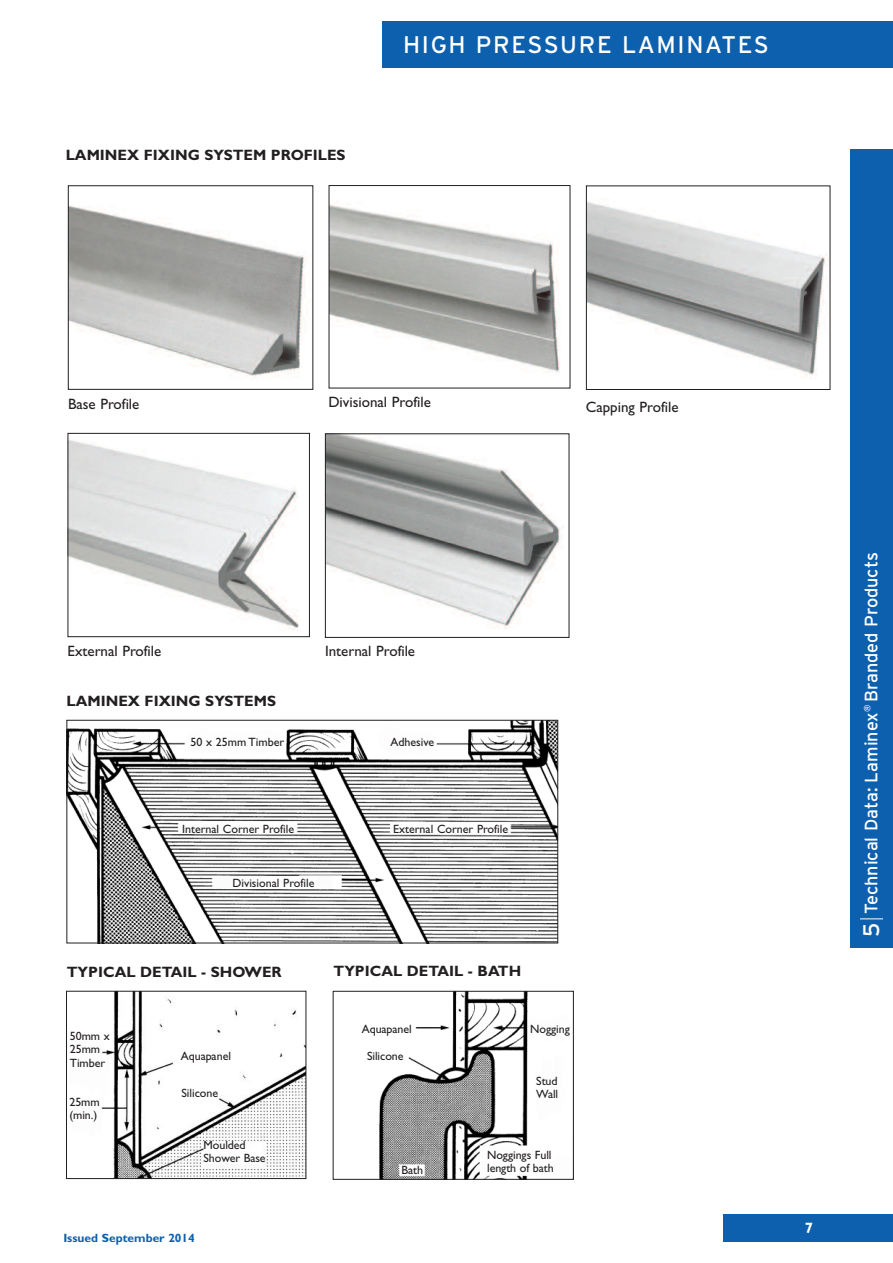
<style>
.page{position:relative;width:893px;height:1263px;background:#fff}
.page>*{position:absolute;margin:0;border:0;box-sizing:border-box;transform-origin:0 0}
.t1{font:24px "Interstate";letter-spacing:.065em;color:#fff}
.t2{font:22.5px "Interstate";color:#fff}
.t3{font:18px "Interstate";color:#fff}
.t4{font:700 15px "Gill Sans";color:#231f20}
.t5{font:15px "Gill Sans";color:#231f20}
.t6{font:700 15px "Gill Sans";color:#fff}
.t7{font:12px/13.5px "Gill Sans";letter-spacing:-.005em;color:#231f20}
.t8{font:700 12px "Gill Sans";color:#0d60ae}
</style>
<div class="page">
<div style="left:383px;top:21px;width:510px;height:47px;background:#0d60ae"></div>
<div style="left:850px;top:149px;width:43px;height:798px;background:#0d60ae"></div>
<svg style="left:860px;top:918px;width:23px;height:1px"></svg>
<div style="left:723px;top:1214px;width:170px;height:28px;background:#0d60ae"></div>
<img style="left:588px;top:201px;width:239px;height:178px">
<div style="left:586px;top:185px;width:244px;height:205px;border:1px solid #231f20"></div>
<img style="left:327px;top:435px;width:237px;height:194px">
<div style="left:325px;top:433px;width:244px;height:205px;border:1px solid #231f20"></div>
<img style="left:331px;top:201px;width:229px;height:172px">
<div style="left:329px;top:185px;width:241px;height:203px;border:1px solid #231f20"></div>
<img style="left:70px;top:439px;width:229px;height:190px">
<div style="left:68px;top:433px;width:242px;height:204px;border:1px solid #231f20"></div>
<img style="left:70px;top:205px;width:235px;height:173px">
<div style="left:68px;top:185px;width:245px;height:205px;border:1px solid #231f20"></div>
<img style="left:68px;top:722px;width:488px;height:219px">
<div style="left:66px;top:720px;width:492px;height:223px;border:1px solid #231f20"></div>
<img style="left:101px;top:993px;width:203px;height:184px">
<div style="left:66px;top:991px;width:240px;height:188px;border:1px solid #231f20"></div>
<img style="left:379px;top:993px;width:149px;height:185px">
<div style="left:333px;top:991px;width:241px;height:189px;border:1px solid #231f20"></div>
<p class="t4" style="left:66px;top:149px;width:281px">LAMINEX FIXING SYSTEM PROFILES</p>
<h1 class="t1" style="left:403px;top:31px;width:367px">HIGH PRESSURE LAMINATES</h1>
<p class="t5" style="left:68px;top:399px;width:73px">Base Profile</p>
<p class="t5" style="left:328px;top:396px;width:104px">Divisional Profile</p>
<p class="t5" style="left:586px;top:401px;width:94px">Capping Profile</p>
<p class="t5" style="left:68px;top:645px;width:95px">External Profile</p>
<p class="t5" style="left:325px;top:645px;width:92px">Internal Profile</p>
<p class="t4" style="left:66px;top:695px;width:211px">LAMINEX FIXING SYSTEMS</p>
<p class="t7" style="left:191px;top:736px;width:95px">50 x 25mm Timber</p>
<p class="t7" style="left:390px;top:736px;width:45px">Adhesive</p>
<p class="t7" style="left:182px;top:823px;width:114px">Internal Corner Profile</p>
<p class="t7" style="left:232px;top:877px;width:83px">Divisional Profile</p>
<p class="t7" style="left:393px;top:823px;width:117px">External Corner Profile</p>
<p class="t4" style="left:67px;top:966px;width:216px">TYPICAL DETAIL - SHOWER</p>
<p class="t4" style="left:334px;top:965px;width:189px">TYPICAL DETAIL - BATH</p>
<p class="t7" style="left:70px;top:1030px;width:41px">50mm x<br>25mm<br>Timber</p>
<p class="t7" style="left:69px;top:1096px;width:32px">25mm (min.)</p>
<p class="t7" style="left:181px;top:1050px;width:52px">Aquapanel</p>
<p class="t7" style="left:182px;top:1087px;width:38px">Silicone</p>
<p class="t7" style="left:362px;top:1023px;width:52px">Aquapanel</p>
<p class="t7" style="left:367px;top:1050px;width:38px">Silicone</p>
<p class="t7" style="left:530px;top:1023px;width:41px">Nogging</p>
<p class="t7" style="left:536px;top:1075px;width:23px">Stud<br>Wall</p>
<p class="t7" style="left:204px;top:1139px;width:64px">Moulded<br>Shower Base</p>
<p class="t8" style="left:63px;top:1233px;width:133px">Issued September 2014</p>
<p class="t7" style="left:401px;top:1164px;width:23px">Bath</p>
<p class="t7" style="left:487px;top:1149px;width:68px">Noggings Full length of bath</p>
<h3 class="t3" style="left:861px;top:914px;width:363px;rotate:-90deg">Technical Data: Laminex<sup>®</sup> Branded Products</h3>
<h2 class="t2" style="left:858px;top:937px;width:16px;rotate:-90deg">5</h2>
<p class="t6" style="left:805px;top:1222px;width:10px">7</p>
</div>
